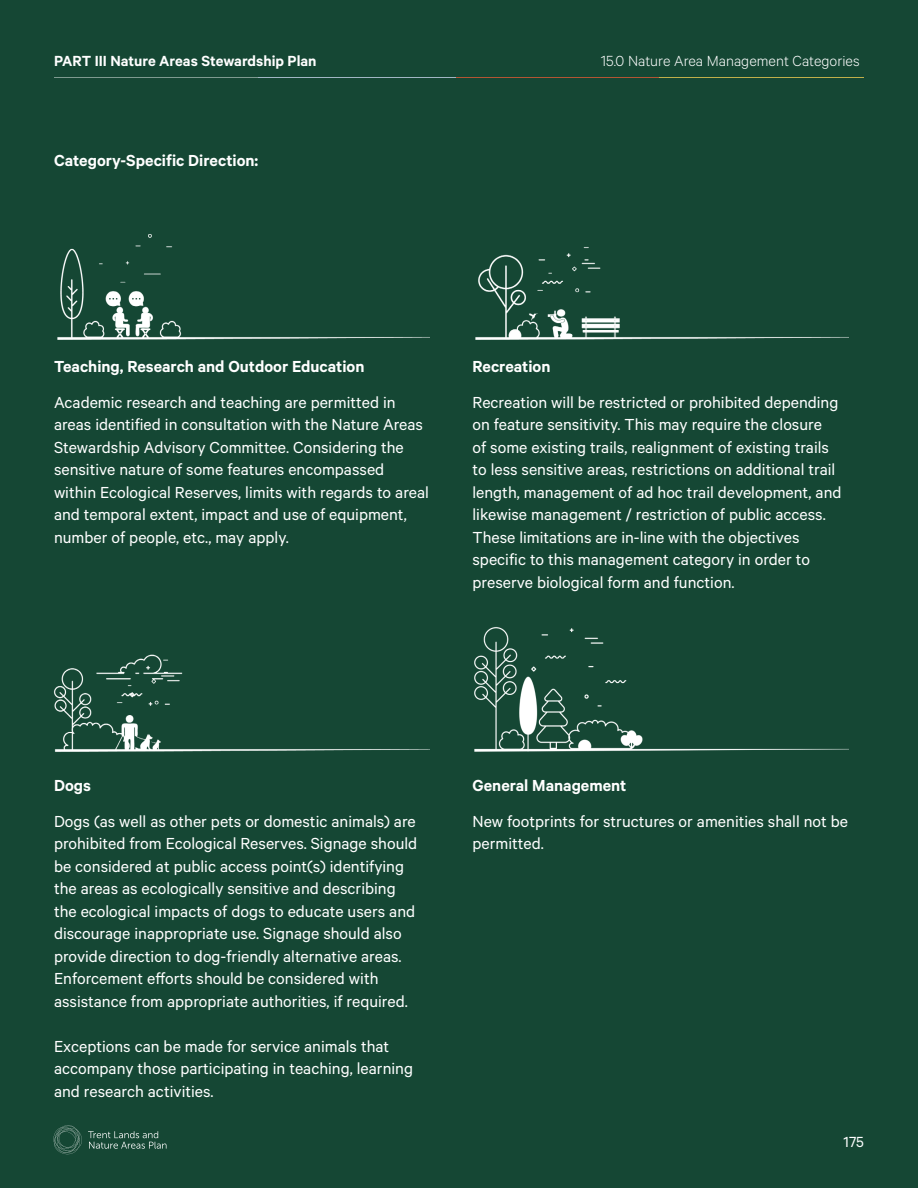
<style>
.page{position:relative;width:918px;height:1188px;background:#154734}
.page>*{position:absolute;margin:0;border:0;box-sizing:border-box;transform-origin:0 0}
.TNA_Management_Categ{font:18px/22.5px "Calibre";color:#fff}
.TNA_Management_Categ-2{font:600 18px "Calibre";color:#fff}
.Body_-_12_15{font:600 18px "Calibre";color:#fff}
.t1{font:300 16.5px "Calibre";color:#fff}
.t2{font:600 16.5px "Calibre";color:#fff}
.t3{font:16.5px "Calibre";color:#fff}
</style>
<div class="page">
<hr style="left:54px;top:78px;width:205px;height:1px;background:#7e9a8f">
<hr style="left:259px;top:78px;width:204px;height:1px;background:#a1b6c3">
<hr style="left:456px;top:78px;width:205px;height:1px;background:#b35533">
<hr style="left:659px;top:78px;width:205px;height:1px;background:#c0af4a">
<img style="left:474px;top:627px;width:374px;height:125px">
<img style="left:54px;top:654px;width:375px;height:98px">
<img style="left:475px;top:247px;width:373px;height:93px">
<img style="left:57px;top:234px;width:373px;height:106px">
<svg style="left:88px;top:1131px;width:78px;height:18px"></svg>
<svg style="left:54px;top:1125px;width:28px;height:29px"></svg>
<p class="t2" style="left:54px;top:51px;width:264px">PART III Nature Areas Stewardship Plan</p>
<p class="t1" style="left:601px;top:52px;width:260px">15.0 Nature Area Management Categories</p>
<p class="Body_-_12_15" style="left:54px;top:150px;width:206px">Category-Specific Direction:</p>
<p class="TNA_Management_Categ-2" style="left:54px;top:355px;width:312px">Teaching, Research and Outdoor Education</p>
<p class="TNA_Management_Categ" style="left:54px;top:390px;width:376px">Academic research and teaching are permitted in areas identified in consultation with the Nature Areas Stewardship Advisory Committee. Considering the sensitive nature of some features encompassed within Ecological Reserves, limits with regards to areal and temporal extent, impact and use of equipment, number of people, etc., may apply.</p>
<p class="TNA_Management_Categ-2" style="left:472px;top:356px;width:80px">Recreation</p>
<p class="TNA_Management_Categ" style="left:472px;top:390px;width:371px">Recreation will be restricted or prohibited depending on feature sensitivity. This may require the closure<br>of some existing trails, realignment of existing trails to less sensitive areas, restrictions on additional trail length, management of ad hoc trail development, and likewise management / restriction of public access.<br>These limitations are in-line with the objectives specific to this management category in order to preserve biological form and function.</p>
<p class="TNA_Management_Categ-2" style="left:54px;top:774px;width:39px">Dogs</p>
<p class="TNA_Management_Categ" style="left:54px;top:809px;width:365px">Dogs (as well as other pets or domestic animals) are prohibited from Ecological Reserves. Signage should be considered at public access point(s) identifying the areas as ecologically sensitive and describing the ecological impacts of dogs to educate users and discourage inappropriate use. Signage should also provide direction to dog-friendly alternative areas.<br>Enforcement efforts should be considered with assistance from appropriate authorities, if required.</p>
<p class="TNA_Management_Categ" style="left:54px;top:1034px;width:361px">Exceptions can be made for service animals that accompany those participating in teaching, learning and research activities.</p>
<p class="TNA_Management_Categ-2" style="left:472px;top:774px;width:156px">General Management</p>
<p class="TNA_Management_Categ" style="left:472px;top:809px;width:377px">New footprints for structures or amenities shall not be permitted.</p>
<p class="t3" style="left:844px;top:1132px;width:22px">175</p>
</div>
